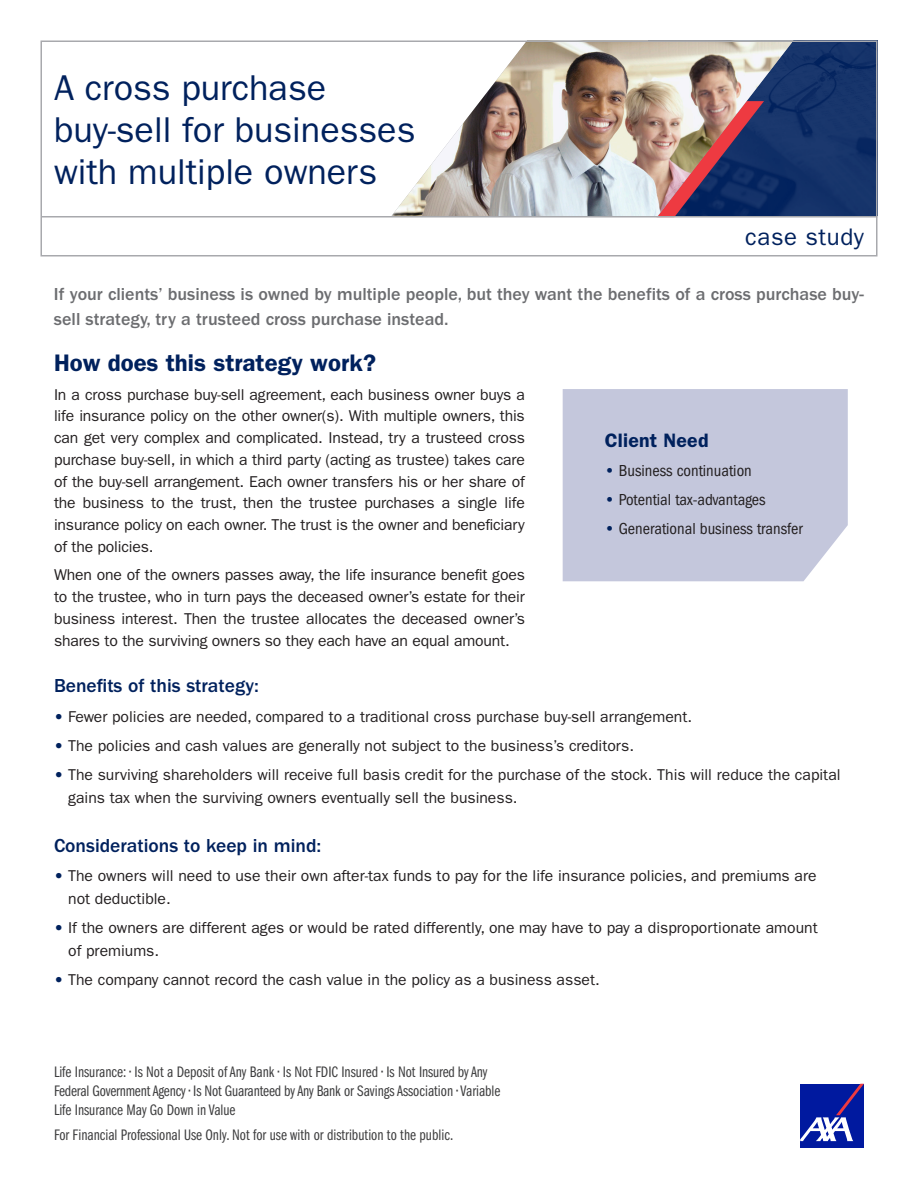
<style>
.page{position:relative;width:918px;height:1188px;background:#fff}
.page>*{position:absolute;margin:0;border:0;box-sizing:border-box;transform-origin:0 0}
.SI___Title_1c{font:36px/42px "Franklin Gothic";color:#00215d}
.SI___B_Head{font:600 24px "Franklin Gothic";color:#00215d}
.SI___Title_3c{font:24px "Franklin Gothic";letter-spacing:.025em;color:#00215d}
.SI___B_Head-2{font:500 19.5px "Franklin Gothic";color:#00215d}
.SI___Note_Box_-_Titl{font:600 19.5px "Franklin Gothic";letter-spacing:.01em;color:#00215d}
.SI___Intro_Text{font:500 18px/25.5px "Franklin Gothic";color:#6c6d70}
.SI___Note_Box_-_Text{font:condensed 16.5px "Franklin Gothic";color:#231f20}
.SI___Body{font:15.75px/21.8px "Franklin Gothic";letter-spacing:-.01em;color:#231f20;text-align:justify}
.SI___Bullet_Text{font:15.75px/22.5px "Franklin Gothic";color:#231f20}
.SI___Bank_Bullets{font:15.75px/18.9px "Franklin Gothic Book Cmpr";color:#3e3e3f}
.s1{font-weight:800;color:#00215d}
.s2{font-weight:600;font-stretch:normal;color:#00215d}
</style>
<div class="page">
<div style="left:563px;top:389px;width:285px;height:192px;background:#c4c7dc"></div>
<img style="left:793px;top:43px;width:82px;height:173px">
<img style="left:392px;top:43px;width:401px;height:173px">
<div style="left:40px;top:40px;width:838px;height:216px;border:2px solid #a8a9ad"></div>
<hr style="left:42px;top:216px;width:835px;height:2px;background:#a8a9ad">
<div style="left:800px;top:1084px;width:64px;height:64px;background:#00199f"></div>
<svg style="left:800px;top:1084px;width:64px;height:57px"></svg>
<p class="SI___Title_1c" style="left:54px;top:67px;width:363px">A cross purchase buy-sell for businesses with multiple owners</p>
<p class="SI___Title_3c" style="left:745px;top:223px;width:120px">case study</p>
<p class="SI___Intro_Text" style="left:54px;top:281px;width:811px">If your clients’ business is owned by multiple people, but they want the benefits of a cross purchase buy&shy;sell strategy, try a trusteed cross purchase instead.</p>
<p class="SI___B_Head" style="left:54px;top:349px;width:324px">How does this strategy work?</p>
<p class="SI___Body" style="left:54px;top:384px;width:472px">In a cross purchase buy-sell agreement, each business owner buys a life insurance policy on the other owner(s). With multiple owners, this can get very complex and complicated. Instead, try a trusteed cross purchase buy-sell, in which a third party (acting as trustee) takes care of the buy-sell arrangement. Each owner transfers his or her share of the business to the trust, then the trustee purchases a single life insurance policy on each owner. The trust is the owner and beneficiary of the policies.</p>
<p class="SI___Body" style="left:54px;top:564px;width:472px">When one of the owners passes away, the life insurance benefit goes to the trustee, who in turn pays the deceased owner’s estate for their business interest. Then the trustee allocates the deceased owner’s shares to the surviving owners so they each have an equal amount.</p>
<p class="SI___B_Head-2" style="left:54px;top:675px;width:206px">Benefits of this strategy:</p>
<p class="SI___Bullet_Text" style="left:54px;top:705px;width:640px"><span class="s1">•</span> Fewer policies are needed, compared to a traditional cross purchase buy-sell arrangement.</p>
<p class="SI___Bullet_Text" style="left:54px;top:734px;width:582px"><span class="s1">•</span> The policies and cash values are generally not subject to the business’s creditors.</p>
<p class="SI___Bullet_Text" style="left:68px;top:764px;width:774px;text-indent:-14px"><span class="s1">•</span> The surviving shareholders will receive full basis credit for the purchase of the stock. This will reduce the capital gains tax when the surviving owners eventually sell the business.</p>
<p class="SI___B_Head-2" style="left:54px;top:835px;width:269px">Considerations to keep in mind:</p>
<p class="SI___Bullet_Text" style="left:68px;top:865px;width:750px;text-indent:-14px"><span class="s1">•</span> The owners will need to use their own after-tax funds to pay for the life insurance policies, and premiums are not deductible.</p>
<p class="SI___Bullet_Text" style="left:68px;top:917px;width:751px;text-indent:-14px"><span class="s1">•</span> If the owners are different ages or would be rated differently, one may have to pay a disproportionate amount of premiums.</p>
<p class="SI___Bullet_Text" style="left:54px;top:968px;width:547px"><span class="s1">•</span> The company cannot record the cash value in the policy as a business asset.</p>
<p class="SI___Note_Box_-_Titl" style="left:605px;top:428px;width:105px">Client Need</p>
<p class="SI___Note_Box_-_Text" style="left:605px;top:461px;width:149px"><span class="s2">•</span> Business continuation</p>
<p class="SI___Note_Box_-_Text" style="left:605px;top:490px;width:162px"><span class="s2">•</span> Potential tax-advantages</p>
<p class="SI___Note_Box_-_Text" style="left:605px;top:520px;width:199px"><span class="s2">•</span> Generational business transfer</p>
<p class="SI___Bank_Bullets" style="left:54px;top:1063px;width:448px">Life Insurance: • Is Not a Deposit of Any Bank • Is Not FDIC Insured • Is Not Insured by Any<br>Federal Government Agency • Is Not Guaranteed by Any Bank or Savings Association • Variable<br>Life Insurance May Go Down in Value</p>
<p class="SI___Bank_Bullets" style="left:54px;top:1126px;width:401px">For Financial Professional Use Only. Not for use with or distribution to the public.</p>
</div>
